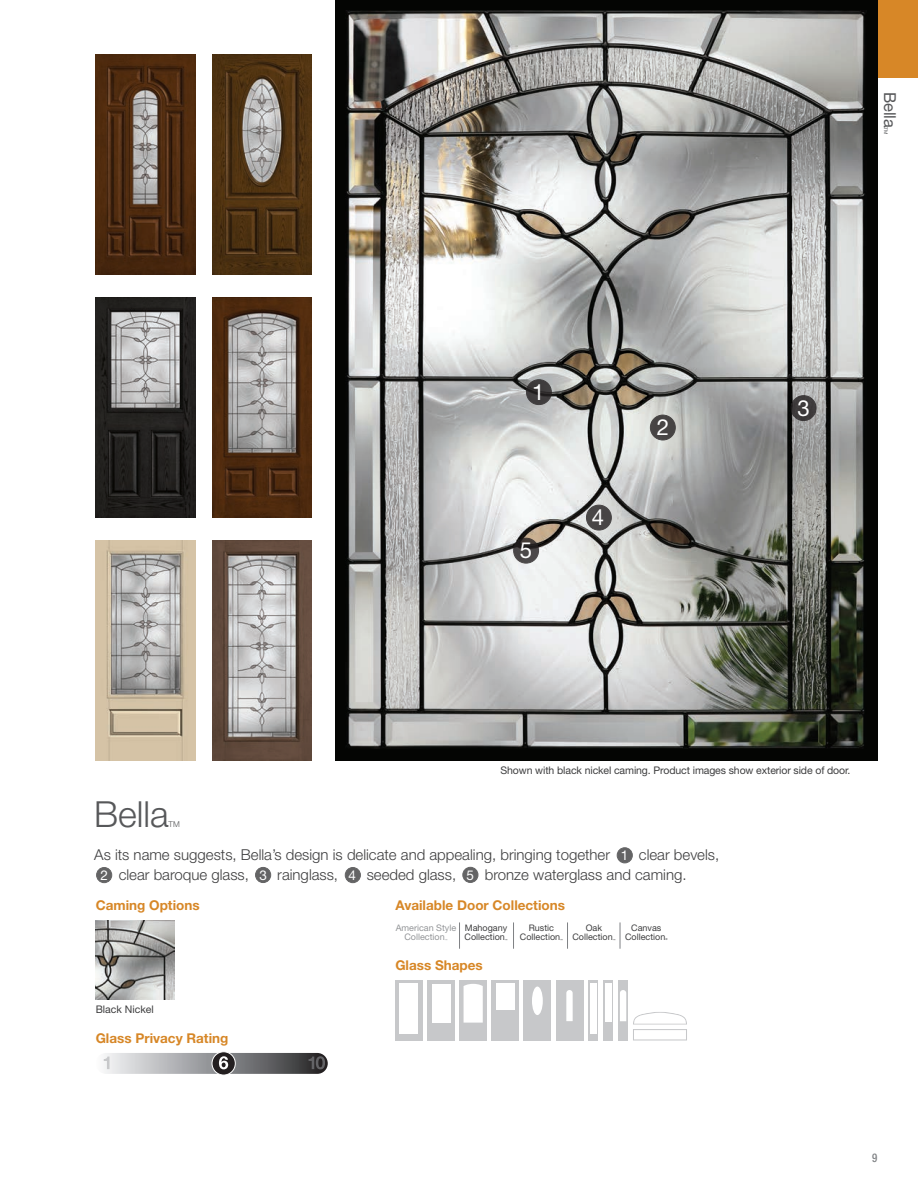
<style>
.page{position:relative;width:918px;height:1188px;background:#fff}
.page>*{position:absolute;margin:0;border:0;box-sizing:border-box;transform-origin:0 0}
.t1{font:300 36px "Helvetica Neue LT Std";color:#57585a}
.t2{font:22.2px "Helvetica Neue LT Std";color:#fff}
.t3{font:16.5px "Helvetica Neue LT Std";letter-spacing:-.01em;color:#57585a}
.t4{font:300 15px "Helvetica Neue LT Std";color:#3e3e3f}
.t5{font:700 13.5px "Helvetica Neue LT Std";color:#d78727}
.t6{font:13.5px "Helvetica Neue LT Std";color:#fff}
.t7{font:500 condensed 12px "Helvetica Neue LT Std";color:#808285;scale:.9 1}
.Body_A{font:10.5px "Helvetica Neue LT Std";letter-spacing:-.01em;color:#3e3e3f}
.t8{font:9px/9px "Helvetica Neue LT Std";color:#3e3e3f;text-align:center}
.t9{font:9px/9px "Helvetica Neue LT Std";color:#939598;text-align:center}
.t10{font:300 8.1px "Helvetica Neue LT Std";color:#57585a}
.t11{font:4.95px "Helvetica Neue LT Std";color:#57585a}
.t12{font:2.7px "Helvetica Neue LT Std";color:#3e3e3f}
.t13{font:2.7px "Helvetica Neue LT Std";color:#939598}
</style>
<div class="page">
<div style="left:878px;top:0;width:40px;height:78px;background:#d78727"></div>
<div style="left:335px;top:0;width:543px;height:760px;background:#040503"></div>
<img style="left:346px;top:10px;width:519px;height:738px">
<svg style="left:526px;top:380px;width:25px;height:25px"></svg>
<div style="left:526px;top:379px;width:26px;height:26px;border:1px solid #231f20;border-radius:50%"></div>
<div style="left:650px;top:415px;width:25px;height:25px;background:#474444;border-radius:50%"></div>
<div style="left:650px;top:415px;width:26px;height:25px;border:1px solid #231f20;border-radius:50%"></div>
<div style="left:791px;top:396px;width:25px;height:25px;background:#3e3b3c;border-radius:50%"></div>
<div style="left:791px;top:395px;width:25px;height:26px;border:1px solid #231f20;border-radius:50%"></div>
<div style="left:586px;top:505px;width:25px;height:25px;background:#484546;border-radius:50%"></div>
<div style="left:586px;top:505px;width:26px;height:25px;border:1px solid #231f20;border-radius:50%"></div>
<svg style="left:514px;top:538px;width:25px;height:25px"></svg>
<div style="left:513px;top:538px;width:26px;height:25px;border:1px solid #231f20;border-radius:50%"></div>
<div style="left:617px;top:848px;width:15px;height:15px;background:#646465;border-radius:50%"></div>
<div style="left:617px;top:848px;width:16px;height:15px;border:1px solid #3e3e3f;border-radius:50%"></div>
<div style="left:97px;top:868px;width:15px;height:15px;background:#646465;border-radius:50%"></div>
<div style="left:96px;top:867px;width:16px;height:16px;border:1px solid #3e3e3f;border-radius:50%"></div>
<div style="left:256px;top:867px;width:15px;height:16px;background:#646465;border-radius:50%"></div>
<div style="left:255px;top:867px;width:16px;height:16px;border:1px solid #3e3e3f;border-radius:50%"></div>
<div style="left:345px;top:868px;width:15px;height:15px;background:#646465;border-radius:50%"></div>
<div style="left:345px;top:867px;width:16px;height:16px;border:1px solid #3e3e3f;border-radius:50%"></div>
<div style="left:463px;top:867px;width:15px;height:15px;background:#646465;border-radius:50%"></div>
<div style="left:463px;top:867px;width:15px;height:16px;border:1px solid #3e3e3f;border-radius:50%"></div>
<img style="left:96px;top:921px;width:78px;height:78px">
<div style="left:524px;top:980px;width:27px;height:61px;background:#c7c8ca"></div>
<div style="left:532px;top:987px;width:11px;height:28px;background:#fff;border-radius:50%"></div>
<div style="left:556px;top:980px;width:27px;height:60px;background:#c7c8ca"></div>
<svg style="left:566px;top:990px;width:7px;height:31px"></svg>
<svg style="left:588px;top:980px;width:10px;height:60px"></svg>
<div style="left:590px;top:984px;width:6px;height:50px;background:#fff"></div>
<div style="left:460px;top:980px;width:27px;height:61px;background:#c7c8ca"></div>
<svg style="left:464px;top:984px;width:19px;height:39px"></svg>
<svg style="left:603px;top:980px;width:10px;height:60px"></svg>
<div style="left:605px;top:984px;width:6px;height:38px;background:#fff"></div>
<div style="left:428px;top:980px;width:27px;height:61px;background:#c7c8ca"></div>
<div style="left:432px;top:984px;width:19px;height:38px;background:#fff"></div>
<div style="left:395px;top:980px;width:27px;height:61px;background:#c7c8ca"></div>
<div style="left:399px;top:984px;width:19px;height:50px;background:#fff"></div>
<div style="left:492px;top:980px;width:27px;height:61px;background:#c7c8ca"></div>
<div style="left:496px;top:984px;width:19px;height:26px;background:#fff"></div>
<svg style="left:633px;top:1012px;width:54px;height:13px"></svg>
<div style="left:633px;top:1029px;width:54px;height:12px;border:1px solid #c7c8ca"></div>
<div style="left:618px;top:980px;width:10px;height:60px;background:#c7c8ca"></div>
<svg style="left:620px;top:990px;width:6px;height:31px"></svg>
<div style="left:96px;top:1053px;width:232px;height:21px;background:linear-gradient(to right,#fbfdff,#29292b);border-radius:10px"></div>
<div style="left:212px;top:1052px;width:23px;height:23px;background:#231f20;border-radius:50%"></div>
<div style="left:212px;top:1051px;width:24px;height:24px;border:1px solid #fff;border-radius:50%"></div>
<svg style="left:104px;top:1057px;width:5px;height:12px"></svg>
<svg style="left:219px;top:1056px;width:9px;height:13px"></svg>
<svg style="left:309px;top:1056px;width:16px;height:13px"></svg>
<svg style="left:459px;top:922px;width:1px;height:27px"></svg>
<svg style="left:513px;top:922px;width:1px;height:27px"></svg>
<svg style="left:567px;top:922px;width:1px;height:27px"></svg>
<svg style="left:620px;top:922px;width:1px;height:27px"></svg>
<img style="left:95px;top:55px;width:100px;height:220px">
<img style="left:212px;top:55px;width:100px;height:220px">
<img style="left:95px;top:298px;width:100px;height:219px">
<img style="left:212px;top:298px;width:100px;height:219px">
<img style="left:95px;top:541px;width:100px;height:219px">
<img style="left:212px;top:541px;width:100px;height:219px">
<p class="t3" style="left:900px;top:92px;width:37px;rotate:90deg">Bella</p>
<p class="t11" style="left:889px;top:127px;width:9px;rotate:90deg">TM</p>
<p class="t2" style="left:532px;top:379px;width:14px">1</p>
<p class="t2" style="left:520px;top:537px;width:14px">5</p>
<p class="t2" style="left:592px;top:504px;width:14px">4</p>
<p class="t2" style="left:657px;top:414px;width:14px">2</p>
<p class="t2" style="left:797px;top:395px;width:14px">3</p>
<p class="Body_A" style="left:501px;top:764px;width:351px">Shown with black nickel caming. Product images show exterior side of door.</p>
<p class="t1" style="left:94px;top:793px;width:76px">Bella</p>
<p class="t10" style="left:169px;top:820px;width:13px">TM</p>
<p class="t4" style="left:94px;top:846px;width:517px">As its name suggests, Bella’s design is delicate and appealing, bringing together</p>
<p class="t6" style="left:621px;top:847px;width:9px">1</p>
<p class="t4" style="left:639px;top:846px;width:82px">clear bevels,</p>
<p class="t6" style="left:100px;top:867px;width:9px">2</p>
<p class="t4" style="left:119px;top:865px;width:132px">clear baroque glass,</p>
<p class="t6" style="left:259px;top:867px;width:9px">3</p>
<p class="t4" style="left:277px;top:865px;width:62px">rainglass,</p>
<p class="t6" style="left:349px;top:867px;width:9px">4</p>
<p class="t4" style="left:367px;top:865px;width:91px">seeded glass,</p>
<p class="t6" style="left:467px;top:867px;width:9px">5</p>
<p class="t4" style="left:485px;top:865px;width:203px">bronze waterglass and caming.</p>
<p class="t5" style="left:96px;top:897px;width:105px">Caming Options</p>
<p class="Body_A" style="left:96px;top:1003px;width:60px">Black Nickel</p>
<p class="t5" style="left:96px;top:1030px;width:134px">Glass Privacy Rating</p>
<p class="t5" style="left:395px;top:897px;width:171px">Available Door Collections</p>
<p class="t9" style="left:396px;top:923px;width:62px">American Style<br>Collection</p>
<p class="t13" style="left:445px;top:938px;width:4px">™</p>
<p class="t8" style="left:465px;top:923px;width:44px;text-align:left">Mahogany<br>Collection</p>
<p class="t12" style="left:505px;top:938px;width:4px">™</p>
<p class="t8" style="left:520px;top:923px;width:42px">Rustic<br>Collection</p>
<p class="t12" style="left:560px;top:938px;width:4px">™</p>
<p class="t5" style="left:395px;top:957px;width:89px">Glass Shapes</p>
<p class="t8" style="left:572px;top:923px;width:42px">Oak<br>Collection</p>
<p class="t12" style="left:613px;top:938px;width:4px">™</p>
<p class="t8" style="left:625px;top:923px;width:42px">Canvas<br>Collection</p>
<p class="t12" style="left:665px;top:938px;width:4px">®</p>
<p class="t7" style="left:872px;top:1150px;width:7px">9</p>
</div>
